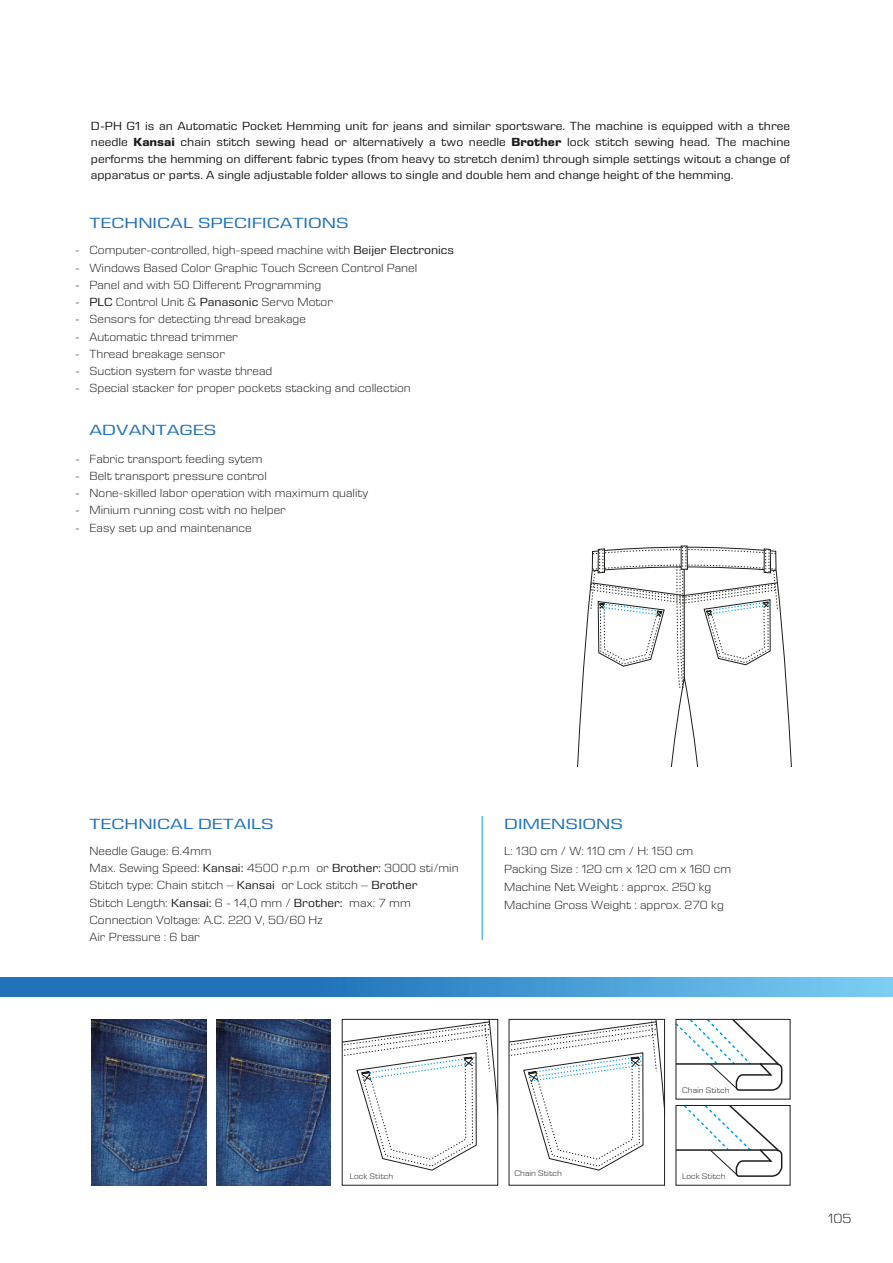
<style>
.page{position:relative;width:893px;height:1263px;background:#fff}
.page>*{position:absolute;margin:0;border:0;box-sizing:border-box;transform-origin:0 0}
.t1{font:15px "Eurostile Next LT Pro";color:#2273b9;scale:1.35 1}
.t2{font:300 13.5px "Eurostile Next LT Pro";color:#1d1d1b;scale:1.1 1}
.t3{font:300 12px/17.2px "Eurostile Next LT Pro";color:#1d1d1b;scale:1.1 1}
.t4{font:12px/16.5px "Eurostile Next LT Pro";color:#1d1d1b;text-align:justify;scale:1.1 1}
.t5{font:300 8.25px "Eurostile Next LT Pro";color:#1d1d1b;scale:1.1 1}
.s1{font-weight:700}
.s2{font-weight:400}
</style>
<div class="page">
<svg style="left:0;top:977px;width:893px;height:19px;background:#3d91cc"></svg>
<hr style="left:482px;top:816px;width:1px;height:124px;background:#009fe3">
<img style="left:92px;top:1019px;width:114px;height:166px">
<img style="left:216px;top:1019px;width:115px;height:166px">
<svg style="left:577px;top:584px;width:215px;height:183px"></svg>
<svg style="left:590px;top:545px;width:188px;height:144px"></svg>
<svg style="left:675px;top:1018px;width:108px;height:73px"></svg>
<div style="left:676px;top:1019px;width:114px;height:80px;border:1px solid #1d1d1b"></div>
<svg style="left:675px;top:1105px;width:108px;height:72px"></svg>
<div style="left:676px;top:1105px;width:114px;height:80px;border:1px solid #1d1d1b"></div>
<svg style="left:511px;top:1021px;width:152px;height:150px"></svg>
<div style="left:509px;top:1019px;width:156px;height:166px;border:1px solid #1d1d1b"></div>
<svg style="left:344px;top:1021px;width:152px;height:150px"></svg>
<div style="left:342px;top:1019px;width:156px;height:166px;border:1px solid #1d1d1b"></div>
<p class="t4" style="left:91px;top:118px;width:637px">D-PH G1 is an Automatic Pocket Hemming unit for jeans and similar sportsware. The machine is equipped with a three needle <span class="s1">Kansai</span> chain stitch sewing head or alternatively a two needle <span class="s1">Brother</span> lock stitch sewing head. The machine performs the hemming on different fabric types (from heavy to stretch denim) through simple settings witout a change of apparatus or parts. A single adjustable folder allows to single and double hem and change height of the hemming.</p>
<p class="t3" style="left:75px;top:242px;width:6px;text-align:justify">- - - - - - - - -</p>
<p class="t1" style="left:90px;top:215px;width:193px">TECHNICAL SPECIFICATIONS</p>
<p class="t3" style="left:90px;top:242px;width:333px">Computer-controlled, high-speed machine with <span class="s2">Beijer Electronics </span>Windows Based Color Graphic Touch Screen Control Panel<br>Panel and with 50 Different Programming<br><span class="s2">PLC</span> Control Unit &amp; <span class="s2">Panasonic</span> Servo Motor<br>Sensors for detecting thread breakage<br>Automatic thread trimmer<br>Thread breakage sensor<br>Suction system for waste thread<br>Special stacker for proper pockets stacking and collection</p>
<p class="t3" style="left:75px;top:450px;width:6px;text-align:justify">- - - - -</p>
<p class="t1" style="left:90px;top:422px;width:95px">ADVANTAGES</p>
<p class="t3" style="left:90px;top:450px;width:255px">Fabric transport feeding sytem<br>Belt transport pressure control<br>None-skilled labor operation with maximum quality Minium running cost with no helper<br>Easy set up and maintenance</p>
<p class="t1" style="left:90px;top:815px;width:138px">TECHNICAL DETAILS</p>
<p class="t1" style="left:504px;top:815px;width:90px">DIMENSIONS</p>
<p class="t3" style="left:90px;top:842px;width:337px">Needle Gauge: 6.4mm<br>Max. Sewing Speed: <span class="s2">Kansai:</span> 4500 r.p.m or <span class="s2">Brother:</span> 3000 sti/min Stitch type: Chain stitch – <span class="s2">Kansai</span> or Lock stitch – <span class="s2">Brother<br></span>Stitch Length: <span class="s2">Kansai:</span> 6 - 14,0 mm / <span class="s2">Brother:</span> max: 7 mm Connection Voltage: A.C. 220 V, 50/60 Hz<br>Air Pressure : 6 bar</p>
<p class="t3" style="left:504px;top:842px;width:208px;line-height:18px">L: 130 cm / W: 110 cm / H: 150 cm Packing Size : 120 cm x 120 cm x 160 cm Machine Net Weight : approx. 250 kg Machine Gross Weight : approx. 270 kg</p>
<p class="t5" style="left:350px;top:1172px;width:41px">Lock Stitch</p>
<p class="t5" style="left:514px;top:1169px;width:45px">Chain Stitch</p>
<p class="t5" style="left:682px;top:1086px;width:45px">Chain Stitch</p>
<p class="t5" style="left:682px;top:1172px;width:41px">Lock Stitch</p>
<p class="t2" style="left:828px;top:1211px;width:23px">105</p>
</div>
